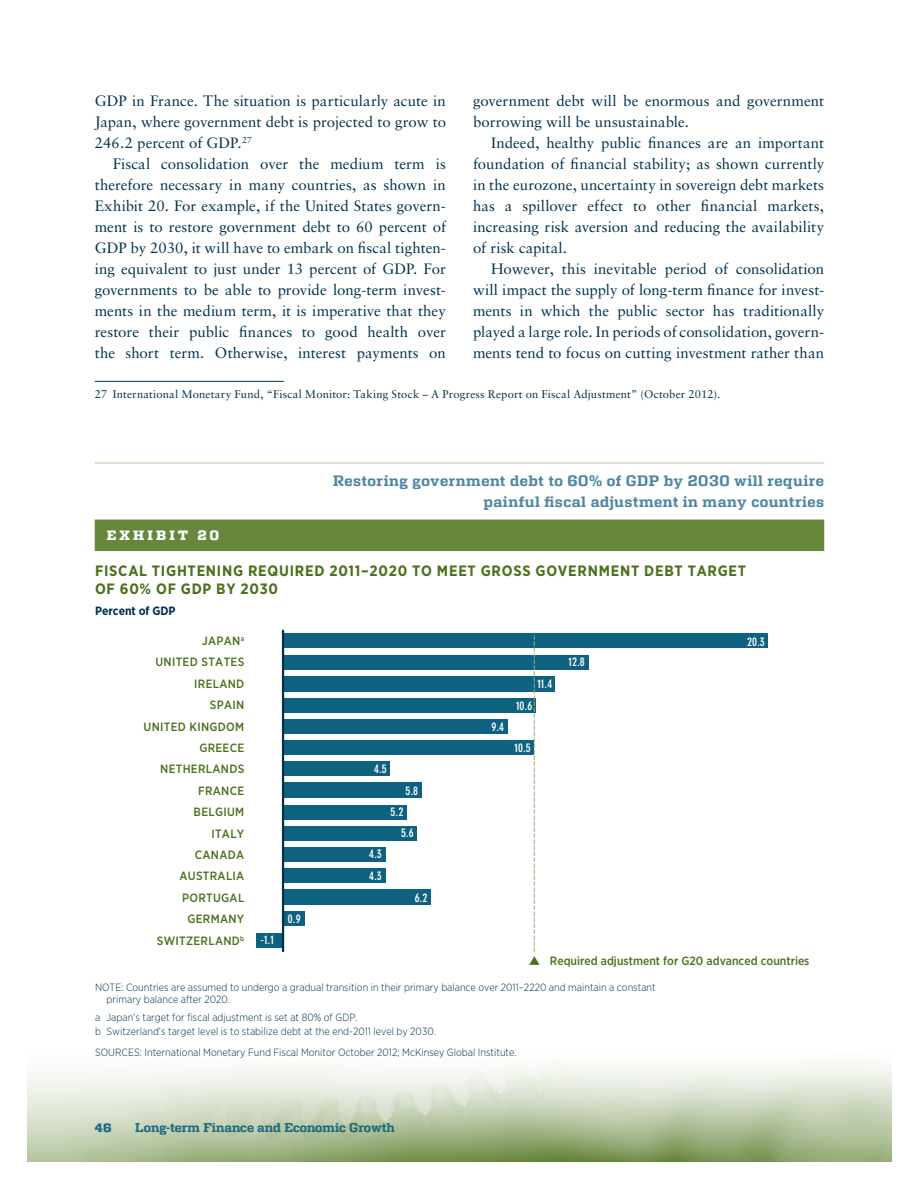
<style>
.page{position:relative;width:919px;height:1189px;background:#fff}
.page>*{position:absolute;margin:0;border:0;box-sizing:border-box;transform-origin:0 0}
.t1{font:15px "Sabon";color:#00314c}
.t2{font:700 15px/21px "Girard Slab";letter-spacing:.03em;color:#4e86a0;text-align:right}
.t3{font:700 15px/18px "Gotham Narrow";letter-spacing:.05em;color:#4b711c}
.t4{font:800 13.5px "Girard Slab";letter-spacing:.225em;color:#fff}
.t5{font:700 12.75px "Girard Slab";color:#1e6a87}
.t6{font:500 12px "Gotham Narrow";letter-spacing:.025em;color:#4b711c}
.t7{font:700 condensed 12px/21.5px "DIN Neuzeit Grotesk";color:#fff}
.t8{font:500 12px "Gotham Narrow";color:#4b711c}
.t9{font:700 12px "Gotham Narrow";color:#00314c}
.t10{font:800 12px "Girard Slab";color:#1e6a87}
.t11{font:11.25px "Sabon";letter-spacing:.015em;color:#00314c}
.t12{font:300 10.5px/12.6px "Gotham Narrow";color:#00314c}
</style>
<div class="page">
<svg style="left:27px;top:1075px;width:36px;height:86px;background:#d9e1ce"></svg>
<img style="left:63px;top:1066px;width:828px;height:95px">
<hr style="left:95px;top:462px;width:729px;height:1px;background:#bccaa7">
<div style="left:95px;top:519px;width:729px;height:32px;background:#68873d"></div>
<div style="left:283px;top:633px;width:485px;height:15px;background:#0f627f"></div>
<div style="left:283px;top:654px;width:305px;height:15px;background:#0f627f"></div>
<div style="left:283px;top:675px;width:272px;height:16px;background:#0f627f"></div>
<div style="left:283px;top:698px;width:253px;height:14px;background:#0f627f"></div>
<div style="left:283px;top:719px;width:224px;height:14px;background:#0f627f"></div>
<div style="left:283px;top:740px;width:251px;height:15px;background:#0f627f"></div>
<div style="left:283px;top:761px;width:107px;height:15px;background:#0f627f"></div>
<div style="left:283px;top:782px;width:138px;height:16px;background:#0f627f"></div>
<div style="left:283px;top:804px;width:124px;height:15px;background:#0f627f"></div>
<div style="left:283px;top:825px;width:134px;height:15px;background:#0f627f"></div>
<div style="left:283px;top:847px;width:102px;height:14px;background:#0f627f"></div>
<div style="left:283px;top:868px;width:102px;height:14px;background:#0f627f"></div>
<div style="left:283px;top:889px;width:148px;height:16px;background:#0f627f"></div>
<div style="left:283px;top:911px;width:21px;height:15px;background:#0f627f"></div>
<div style="left:256px;top:932px;width:27px;height:15px;background:#0f627f"></div>
<hr style="left:282px;top:630px;width:2px;height:321px;background:#00314c">
<hr style="left:95px;top:381px;width:189px;height:1px;background:#00314c">
<img style="left:106px;top:1128px;width:156px;height:5px">
<svg style="left:529px;top:632px;width:10px;height:332px"></svg>
<p class="t1" style="left:95px;top:92px;width:352px">GDP in France. The situation is particularly acute in</p>
<p class="t1" style="left:95px;top:113px;width:353px">Japan, where government debt is projected to grow to</p>
<p class="t1" style="left:95px;top:134px;width:158px">246.2 percent of GDP.<sup>27</sup></p>
<p class="t1" style="left:113px;top:155px;width:334px">Fiscal consolidation over the medium term is</p>
<p class="t1" style="left:95px;top:176px;width:352px">therefore necessary in many countries, as shown in</p>
<p class="t1" style="left:95px;top:197px;width:352px">Exhibit 20. For example, if the United States govern-</p>
<p class="t1" style="left:95px;top:218px;width:353px">ment is to restore government debt to 60 percent of</p>
<p class="t1" style="left:95px;top:239px;width:352px">GDP by 2030, it will have to embark on fiscal tighten-</p>
<p class="t1" style="left:95px;top:260px;width:352px">ing equivalent to just under 13 percent of GDP. For</p>
<p class="t1" style="left:95px;top:281px;width:352px">governments to be able to provide long-term invest-</p>
<p class="t1" style="left:95px;top:302px;width:352px">ments in the medium term, it is imperative that they</p>
<p class="t1" style="left:95px;top:323px;width:352px">restore their public finances to good health over</p>
<p class="t1" style="left:95px;top:344px;width:352px">the short term. Otherwise, interest payments on</p>
<p class="t1" style="left:473px;top:92px;width:352px">government debt will be enormous and government</p>
<p class="t1" style="left:473px;top:113px;width:217px">borrowing will be unsustainable.</p>
<p class="t1" style="left:491px;top:134px;width:334px">Indeed, healthy public finances are an important</p>
<p class="t1" style="left:473px;top:155px;width:352px">foundation of financial stability; as shown currently</p>
<p class="t1" style="left:473px;top:176px;width:352px">in the eurozone, uncertainty in sovereign debt markets</p>
<p class="t1" style="left:473px;top:197px;width:352px">has a spillover effect to other financial markets,</p>
<p class="t1" style="left:473px;top:218px;width:352px">increasing risk aversion and reducing the availability</p>
<p class="t1" style="left:473px;top:239px;width:95px">of risk capital.</p>
<p class="t1" style="left:491px;top:260px;width:334px">However, this inevitable period of consolidation</p>
<p class="t1" style="left:473px;top:281px;width:353px">will impact the supply of long-term finance for invest-</p>
<p class="t1" style="left:473px;top:302px;width:352px">ments in which the public sector has traditionally</p>
<p class="t1" style="left:473px;top:323px;width:351px">played a large role. In periods of consolidation, govern-</p>
<p class="t1" style="left:473px;top:344px;width:352px">ments tend to focus on cutting investment rather than</p>
<p class="t11" style="left:95px;top:387px;width:627px">27 International Monetary Fund, “Fiscal Monitor: Taking Stock – A Progress Report on Fiscal Adjustment” (October 2012).</p>
<p class="t4" style="left:107px;top:527px;width:114px">Exhibit 20</p>
<p class="t2" style="left:333px;top:470px;width:492px">Restoring government debt to 60% of GDP by 2030 will require painful fiscal adjustment in many countries</p>
<p class="t3" style="left:95px;top:561px;width:652px">FISCAL TIGHTENING REQUIRED 2011–2020 TO MEET GROSS GOVERNMENT DEBT TARGET<br>OF 60% OF GDP BY 2030</p>
<p class="t9" style="left:95px;top:603px;width:82px">Percent of GDP</p>
<p class="t6" style="left:202px;top:633px;width:44px">JAPAN<sup>a</sup></p>
<p class="t7" style="left:747px;top:630px;width:19px">20.3</p>
<p class="t6" style="left:155px;top:654px;width:90px">UNITED STATES</p>
<p class="t7" style="left:568px;top:651px;width:18px">12.8</p>
<p class="t6" style="left:194px;top:675px;width:52px">IRELAND</p>
<p class="t7" style="left:537px;top:672px;width:16px">11.4</p>
<p class="t6" style="left:210px;top:697px;width:36px">SPAIN</p>
<p class="t7" style="left:516px;top:694px;width:18px">10.6</p>
<p class="t6" style="left:143px;top:718px;width:102px">UNITED KINGDOM</p>
<p class="t7" style="left:491px;top:716px;width:14px">9.4</p>
<p class="t6" style="left:199px;top:740px;width:46px">GREECE</p>
<p class="t7" style="left:514px;top:736px;width:18px">10.5</p>
<p class="t6" style="left:160px;top:761px;width:85px">NETHERLANDS</p>
<p class="t7" style="left:374px;top:758px;width:14px">4.5</p>
<p class="t6" style="left:198px;top:782px;width:48px">FRANCE</p>
<p class="t6" style="left:194px;top:804px;width:52px">BELGIUM</p>
<p class="t6" style="left:211px;top:825px;width:34px">ITALY</p>
<p class="t7" style="left:405px;top:779px;width:14px">5.8</p>
<p class="t7" style="left:401px;top:800px;width:14px;text-indent:-10px">5.2<br>5.6</p>
<p class="t6" style="left:195px;top:847px;width:51px">CANADA</p>
<p class="t6" style="left:179px;top:868px;width:66px">AUSTRALIA</p>
<p class="t7" style="left:369px;top:843px;width:14px">4.3<br>4.3</p>
<p class="t6" style="left:182px;top:889px;width:64px">PORTUGAL</p>
<p class="t7" style="left:414px;top:886px;width:14px">6.2</p>
<p class="t6" style="left:187px;top:911px;width:58px">GERMANY</p>
<p class="t7" style="left:288px;top:908px;width:14px">0.9</p>
<p class="t6" style="left:157px;top:932px;width:89px">SWITZERLAND<sup>b</sup></p>
<p class="t7" style="left:260px;top:928px;width:15px">-1.1</p>
<p class="t8" style="left:550px;top:952px;width:261px">Required adjustment for G20 advanced countries</p>
<p class="t12" style="left:106px;top:980px;width:550px;text-indent:-11px">NOTE: Countries are assumed to undergo a gradual transition in their primary balance over 2011–2220 and maintain a constant primary balance after 2020.</p>
<p class="t12" style="left:95px;top:1010px;width:342px;line-height:13.5px">a Japan’s target for fiscal adjustment is set at 80% of GDP.<br>b Switzerland’s target level is to stabilize debt at the end-2011 level by 2030.</p>
<p class="t12" style="left:95px;top:1045px;width:423px">SOURCES: International Monetary Fund Fiscal Monitor October 2012; McKinsey Global Institute.</p>
<p class="t10" style="left:95px;top:1120px;width:19px">46</p>
<p class="t5" style="left:135px;top:1119px;width:261px">Long-term Finance and Economic Growth</p>
</div>
